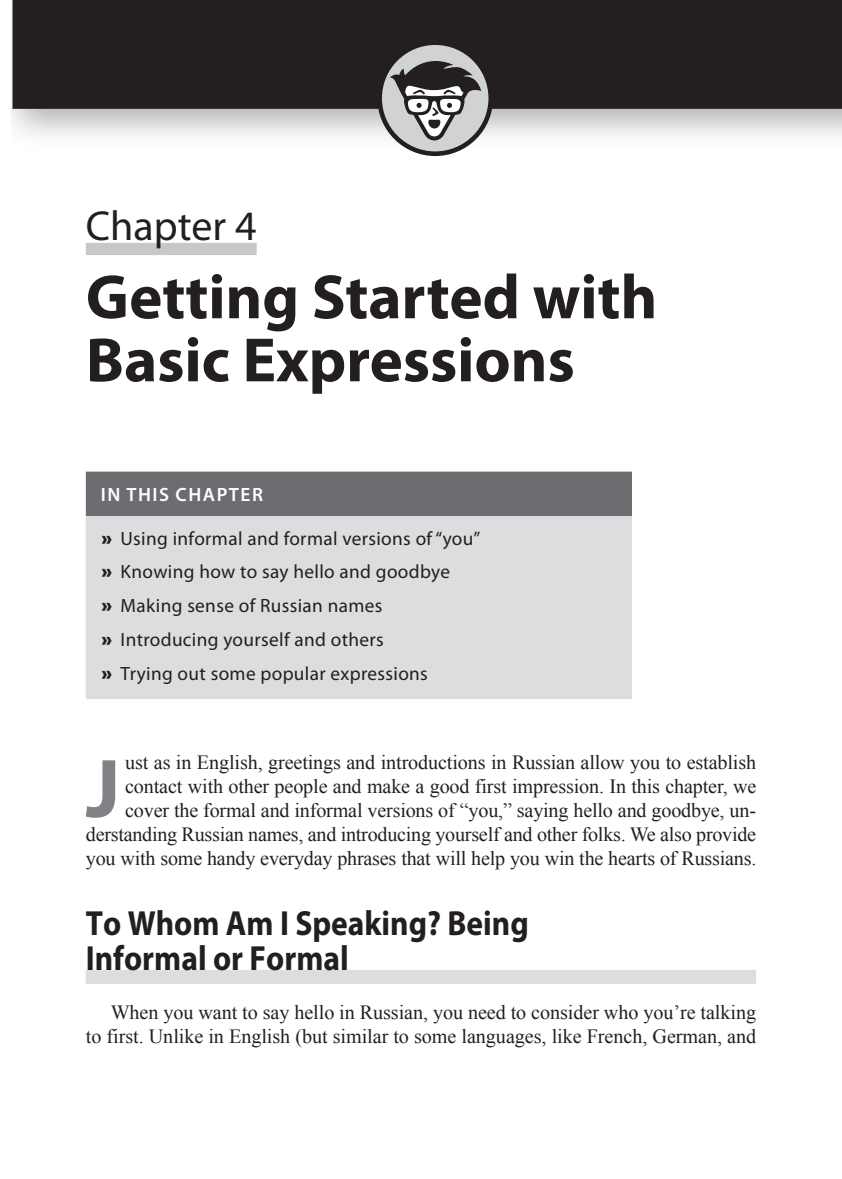
<style>
.page{position:relative;width:842px;height:1179px;background:#fff}
.page>*{position:absolute;margin:0;border:0;box-sizing:border-box;transform-origin:0 0}
.t1{font:700 83.83px "Myriad Pro";color:#808285}
.t2{font:700 63px/63px "Myriad Pro";color:#231f20}
.t3{font:42px "Myriad Pro";color:#231f20}
.t4{font:700 35px/35px "Myriad Pro";color:#231f20;scale:.9 1}
.t5{font:20.12px/24.2px "Times New Roman";letter-spacing:-.005em;color:#231f20;text-align:right}
.t6{font:19.25px/33.8px "Myriad Pro";letter-spacing:.02em;color:#231f20}
.t7{font:600 19.25px "Myriad Pro";letter-spacing:.08em;color:#fff}
.s1{font-family:"Free Set Bold C"}
</style>
<div class="page">
<img style="left:11px;top:0;width:830px;height:149px">
<div style="left:13px;top:0;width:828px;height:109px;background:#231f20"></div>
<svg style="left:379px;top:43px;width:111px;height:111px;background:#b3b3b5"></svg>
<div style="left:377px;top:40px;width:116px;height:116px;border:5px solid #231f20;border-radius:50%"></div>
<svg style="left:389px;top:61px;width:92px;height:79px"></svg>
<div style="left:86px;top:243px;width:170px;height:12px;background:#c7c8ca"></div>
<div style="left:86px;top:471px;width:545px;height:45px;background:#6c6d70"></div>
<div style="left:86px;top:516px;width:545px;height:48px;background:#dcdddf"></div>
<div style="left:86px;top:550px;width:545px;height:48px;background:#dcdddf"></div>
<div style="left:86px;top:584px;width:545px;height:47px;background:#dcdddf"></div>
<div style="left:86px;top:617px;width:545px;height:48px;background:#dcdddf"></div>
<div style="left:86px;top:651px;width:545px;height:48px;background:#dcdddf"></div>
<div style="left:86px;top:970px;width:669px;height:14px;background:#dcdddf"></div>
<h3 class="t3" style="left:86px;top:200px;width:172px">Chapter 4</h3>
<h2 class="t2" style="left:86px;top:263px;width:573px">Getting Started with<br>Basic Expressions</h2>
<p class="t7" style="left:101px;top:482px;width:163px">IN THIS CHAPTER</p>
<p class="t6" style="left:101px;top:521px;width:381px"><span class="s1">»</span> Using informal and formal versions of “you” <span class="s1">»</span> Knowing how to say hello and goodbye<br><span class="s1">»</span> Making sense of Russian names<br><span class="s1">»</span> Introducing yourself and others<br><span class="s1">»</span> Trying out some popular expressions</p>
<p class="t5" style="left:86px;top:749px;width:672px">ust as in English, greetings and introductions in Russian allow you to establish contact with other people and make a good first impression. In this chapter, we cover the formal and informal versions of “you,” saying hello and goodbye, un&shy;derstanding Russian names, and introducing yourself and other folks. We also provide you with some handy everyday phrases that will help you win the hearts of Russians.</p>
<h1 class="t1" style="left:86px;top:734px;width:36px">J</h1>
<h3 class="t4" style="left:86px;top:904px;width:493px">To Whom Am I Speaking? Being<br>Informal or Formal</h3>
<p class="t5" style="left:86px;top:999px;width:671px">When you want to say hello in Russian, you need to consider who you’re talking<br>to first. Unlike in English (but similar to some languages, like French, German, and</p>
</div>
